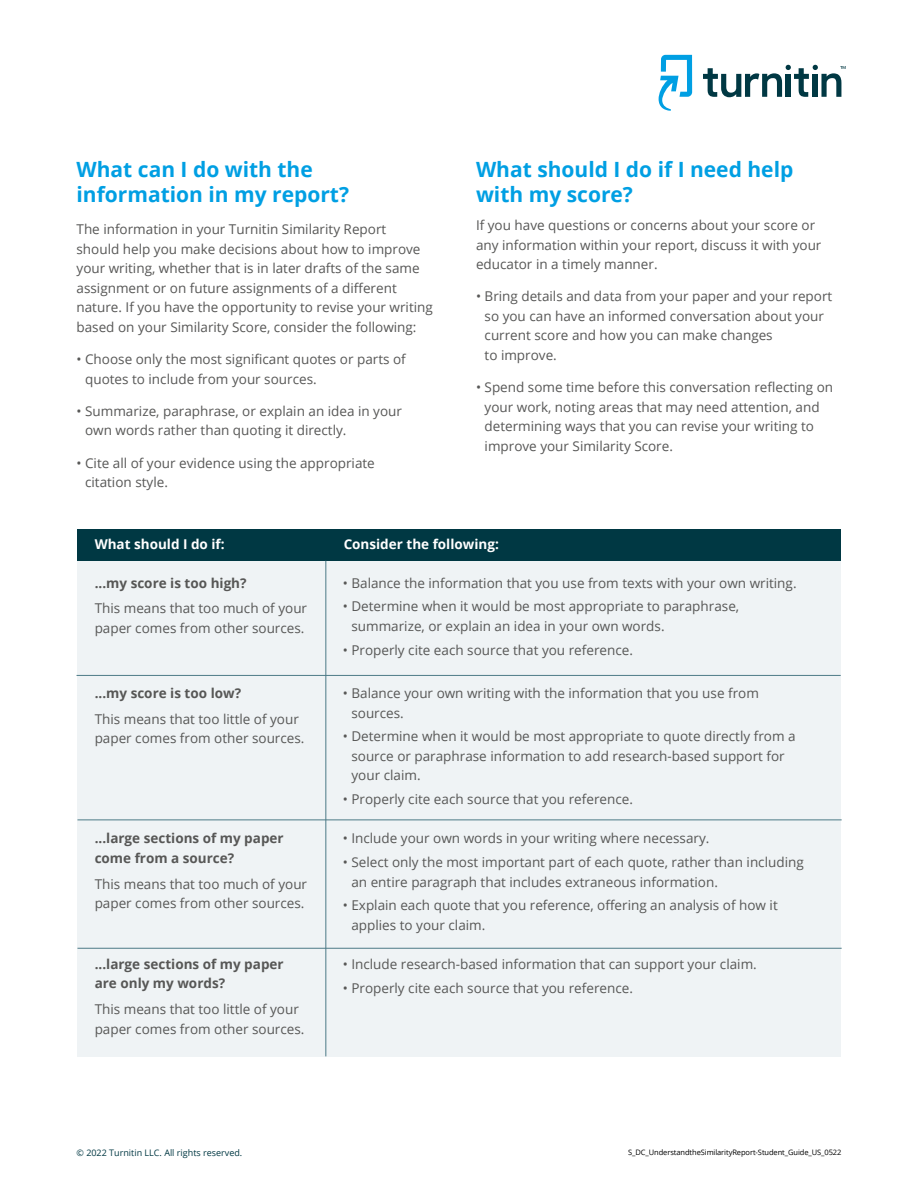
<style>
.page{position:relative;width:918px;height:1188px;background:#fff}
.page>*{position:absolute;margin:0;border:0;box-sizing:border-box;transform-origin:0 0}
.t1{font:700 21px/25.5px "Open Sans";color:#009fe3}
.t2{font:13.5px/19.5px "Open Sans";color:#575756}
.t3{font:700 13.5px/19.5px "Open Sans";color:#575756}
.t4{font:700 13.5px "Open Sans";color:#fff}
.t5{font:9px "Open Sans";color:#003843}
.t6{font:7.5px "Open Sans";letter-spacing:-.01em;color:#000}
</style>
<div class="page">
<div style="left:77px;top:529px;width:764px;height:527px;background:#eff3f5"></div>
<svg style="left:659px;top:55px;width:33px;height:56px"></svg>
<svg style="left:703px;top:65px;width:143px;height:32px"></svg>
<div style="left:77px;top:529px;width:764px;height:32px;background:#003843"></div>
<hr style="left:325px;top:561px;width:1px;height:495px;background:#4c7a86">
<hr style="left:77px;top:675px;width:764px;height:1px;background:#4c7a86">
<hr style="left:77px;top:820px;width:765px;height:1px;background:#4c7a86">
<hr style="left:77px;top:948px;width:765px;height:1px;background:#4c7a86">
<h1 class="t1" style="left:77px;top:156px;width:274px">What can I do with the information in my report?</h1>
<p class="t2" style="left:77px;top:219px;width:358px">The information in your Turnitin Similarity Report<br>should help you make decisions about how to improve your writing, whether that is in later drafts of the same assignment or on future assignments of a different nature. If you have the opportunity to revise your writing based on your Similarity Score, consider the following:</p>
<p class="t2" style="left:85px;top:349px;width:322px;text-indent:-9px">• Choose only the most significant quotes or parts of quotes to include from your sources.</p>
<p class="t2" style="left:85px;top:401px;width:318px;text-indent:-9px">• Summarize, paraphrase, or explain an idea in your own words rather than quoting it directly.</p>
<p class="t2" style="left:85px;top:453px;width:291px;text-indent:-9px">• Cite all of your evidence using the appropriate citation style.</p>
<h1 class="t1" style="left:476px;top:156px;width:319px">What should I do if I need help with my score?</h1>
<p class="t2" style="left:476px;top:215px;width:347px">If you have questions or concerns about your score or any information within your report, discuss it with your educator in a timely manner.</p>
<p class="t2" style="left:485px;top:286px;width:349px;text-indent:-9px">• Bring details and data from your paper and your report so you can have an informed conversation about your current score and how you can make changes<br>to improve.</p>
<p class="t2" style="left:485px;top:377px;width:350px;text-indent:-9px">• Spend some time before this conversation reflecting on your work, noting areas that may need attention, and determining ways that you can revise your writing to improve your Similarity Score.</p>
<p class="t4" style="left:95px;top:534px;width:132px">What should I do if:</p>
<p class="t4" style="left:344px;top:534px;width:157px">Consider the following:</p>
<p class="t3" style="left:95px;top:573px;width:153px">...my score is too high?</p>
<p class="t2" style="left:95px;top:598px;width:214px">This means that too much of your paper comes from other sources.</p>
<p class="t2" style="left:343px;top:573px;width:455px">• Balance the information that you use from texts with your own writing.</p>
<p class="t2" style="left:351px;top:596px;width:389px;text-indent:-9px">• Determine when it would be most appropriate to paraphrase, summarize, or explain an idea in your own words.</p>
<p class="t2" style="left:343px;top:640px;width:292px">• Properly cite each source that you reference.</p>
<p class="t3" style="left:95px;top:683px;width:148px">...my score is too low?</p>
<p class="t2" style="left:95px;top:709px;width:211px">This means that too little of your paper comes from other sources.</p>
<p class="t3" style="left:95px;top:828px;width:191px">...large sections of my paper come from a source?</p>
<p class="t2" style="left:95px;top:874px;width:214px">This means that too much of your paper comes from other sources.</p>
<p class="t3" style="left:95px;top:954px;width:191px">...large sections of my paper are only my words?</p>
<p class="t2" style="left:95px;top:999px;width:211px">This means that too little of your paper comes from other sources.</p>
<p class="t2" style="left:351px;top:683px;width:409px;text-indent:-9px">• Balance your own writing with the information that you use from sources.</p>
<p class="t2" style="left:351px;top:726px;width:446px;text-indent:-9px">• Determine when it would be most appropriate to quote directly from a source or paraphrase information to add research-based support for your claim.</p>
<p class="t2" style="left:343px;top:789px;width:292px">• Properly cite each source that you reference.</p>
<p class="t2" style="left:343px;top:828px;width:368px">• Include your own words in your writing where necessary.</p>
<p class="t2" style="left:351px;top:852px;width:454px;text-indent:-9px">• Select only the most important part of each quote, rather than including an entire paragraph that includes extraneous information.</p>
<p class="t2" style="left:351px;top:895px;width:428px;text-indent:-9px">• Explain each quote that you reference, offering an analysis of how it applies to your claim.</p>
<p class="t2" style="left:343px;top:954px;width:415px">• Include research-based information that can support your claim.</p>
<p class="t2" style="left:343px;top:978px;width:292px">• Properly cite each source that you reference.</p>
<p class="t5" style="left:77px;top:1147px;width:167px">© 2022 Turnitin LLC. All rights reserved.</p>
<p class="t6" style="left:628px;top:1147px;width:215px">S_DC_UnderstandtheSimilarityReport-Student_Guide_US_0522</p>
</div>
